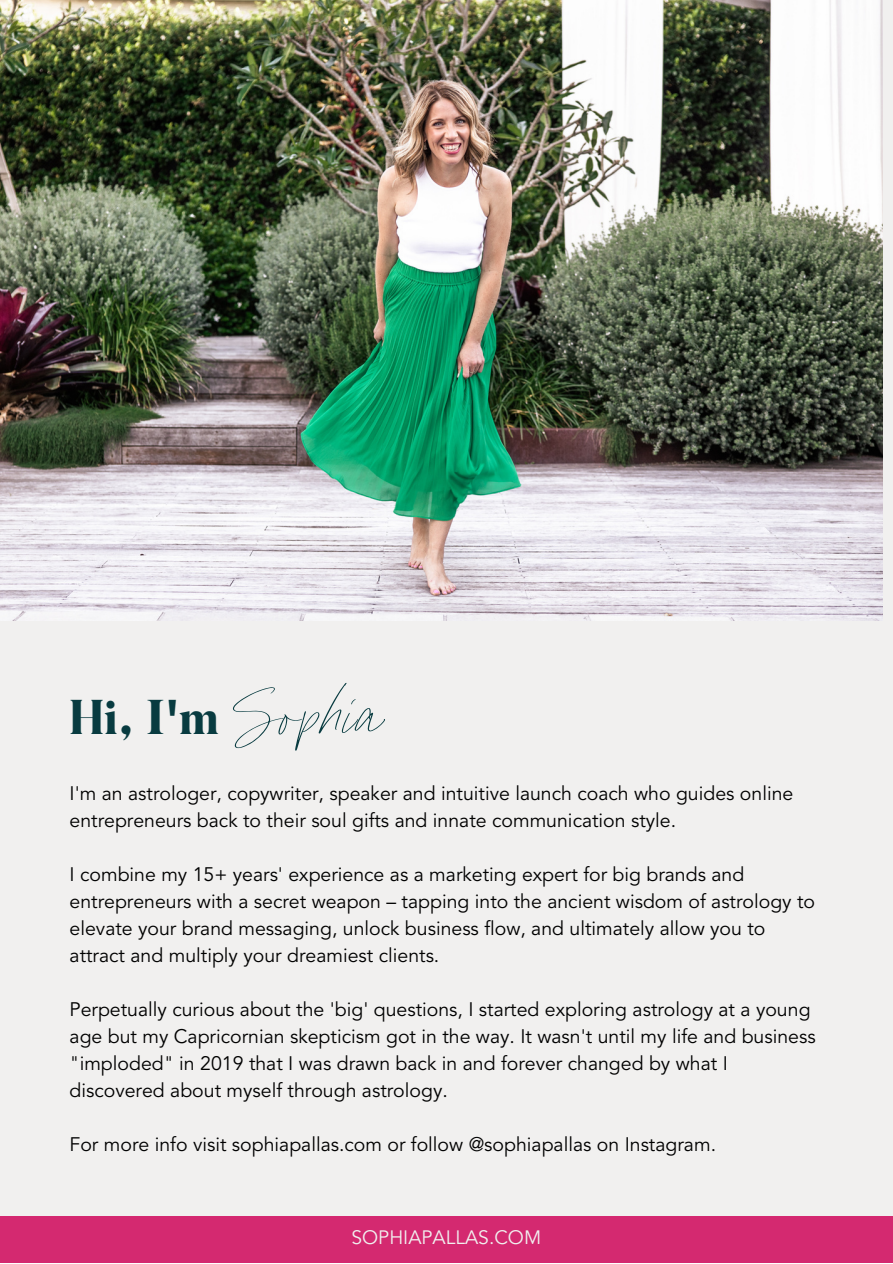
<style>
.page{position:relative;width:893px;height:1264px;background:#fff}
.page>*{position:absolute;margin:0;border:0;box-sizing:border-box;transform-origin:0 0}
.t1{font:800 48.45px "Butler";color:#083b40}
.t2{font:19.5px/27px "Avenir LT Std";color:#000}
.t3{font:19.2px "Avenir LT Std";color:#f1f0ef}
.s1{font-family:"Margo Script";font-weight:400;font-size:71.7px}
</style>
<div class="page">
<div style="left:0;top:0;width:892px;height:1262px;background:#f1f0ef"></div>
<img style="left:0;top:0;width:882px;height:620px">
<div style="left:0;top:1216px;width:892px;height:46px;background:#d42970"></div>
<h1 class="t1" style="left:70px;top:686px;width:314px">Hi, I'm <span class="s1">Sophia</span></h1>
<p class="t2" style="left:70px;top:780px;width:725px">I'm an astrologer, copywriter, speaker and intuitive launch coach who guides online entrepreneurs back to their soul gifts and innate communication style.</p>
<p class="t2" style="left:70px;top:861px;width:747px">I combine my 15+ years' experience as a marketing expert for big brands and entrepreneurs with a secret weapon – tapping into the ancient wisdom of astrology to elevate your brand messaging, unlock business flow, and ultimately allow you to attract and multiply your dreamiest clients.</p>
<p class="t2" style="left:70px;top:996px;width:747px">Perpetually curious about the 'big' questions, I started exploring astrology at a young age but my Capricornian skepticism got in the way. It wasn't until my life and business "imploded" in 2019 that I was drawn back in and forever changed by what I discovered about myself through astrology.</p>
<p class="t2" style="left:70px;top:1130px;width:648px">For more info visit sophiapallas.com or follow @sophiapallas on Instagram.</p>
<p class="t3" style="left:351px;top:1226px;width:191px">SOPHIAPALLAS.COM</p>
</div>
